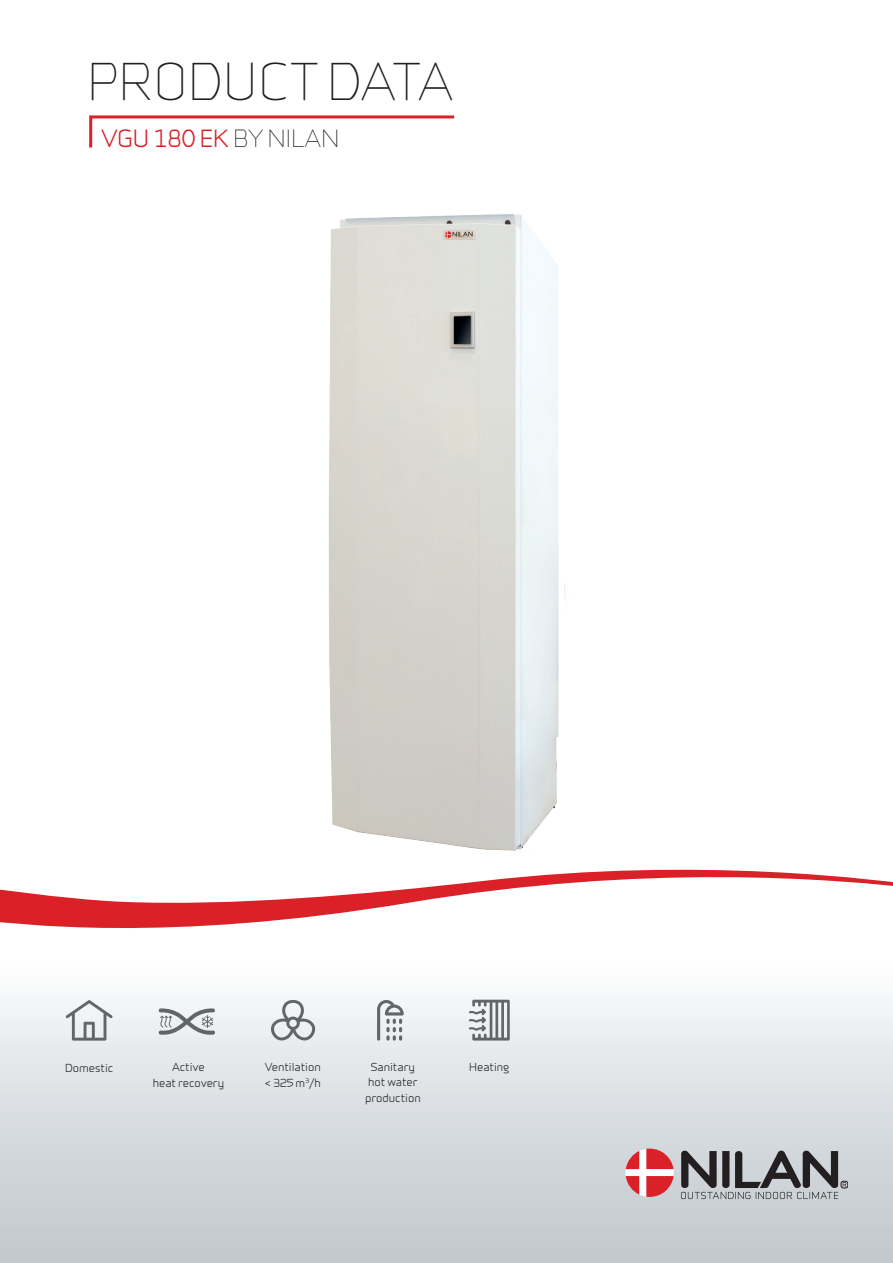
<style>
.page{position:relative;width:893px;height:1263px;background:#fff}
.page>*{position:absolute;margin:0;border:0;box-sizing:border-box;transform-origin:0 0}
.t1{font:300 48px "Infinity";color:#231f20}
.t2{font:500 22.5px "Infinity";letter-spacing:-.01em;color:#da2128}
.Copy_type{font:500 10.5px "Infinity";color:#231f20}
.s1{font-weight:300;color:#231f20}
</style>
<div class="page">
<img style="left:328px;top:214px;width:237px;height:637px">
<div style="left:0;top:936px;width:893px;height:327px;background:linear-gradient(to bottom,#fff,#bec6cb)"></div>
<div style="left:841px;top:1181px;width:7px;height:7px;border:1px solid #231f20;border-radius:2px"></div>
<svg style="left:681px;top:1150px;width:166px;height:49px;background:#8e9093"></svg>
<svg style="left:625px;top:1148px;width:49px;height:49px"></svg>
<svg style="left:0;top:944px;width:893px;height:12px"></svg>
<svg style="left:0;top:869px;width:893px;height:75px"></svg>
<svg style="left:66px;top:1000px;width:47px;height:40px"></svg>
<svg style="left:271px;top:1000px;width:44px;height:40px"></svg>
<svg style="left:159px;top:1008px;width:56px;height:27px"></svg>
<svg style="left:377px;top:1000px;width:27px;height:41px"></svg>
<svg style="left:469px;top:1000px;width:41px;height:40px"></svg>
<svg style="left:89px;top:115px;width:366px;height:33px"></svg>
<p class="t1" style="left:87px;top:47px;width:368px">PRODUCT DATA</p>
<p class="t2" style="left:101px;top:122px;width:240px">VGU 180 EK <span class="s1">BY NILAN</span></p>
<p class="Copy_type" style="left:371px;top:1059px;width:46px">Sanitary</p>
<p class="Copy_type" style="left:368px;top:1075px;width:51px">hot water</p>
<p class="Copy_type" style="left:365px;top:1090px;width:57px">production</p>
<p class="Copy_type" style="left:65px;top:1060px;width:50px">Domestic</p>
<p class="Copy_type" style="left:469px;top:1059px;width:42px">Heating</p>
<p class="Copy_type" style="left:265px;top:1060px;width:57px">Ventilation</p>
<p class="Copy_type" style="left:265px;top:1075px;width:58px">&lt; 325 m<sup>3</sup>/h</p>
<p class="Copy_type" style="left:172px;top:1060px;width:34px">Active</p>
<p class="Copy_type" style="left:153px;top:1075px;width:73px">heat recovery</p>
</div>
